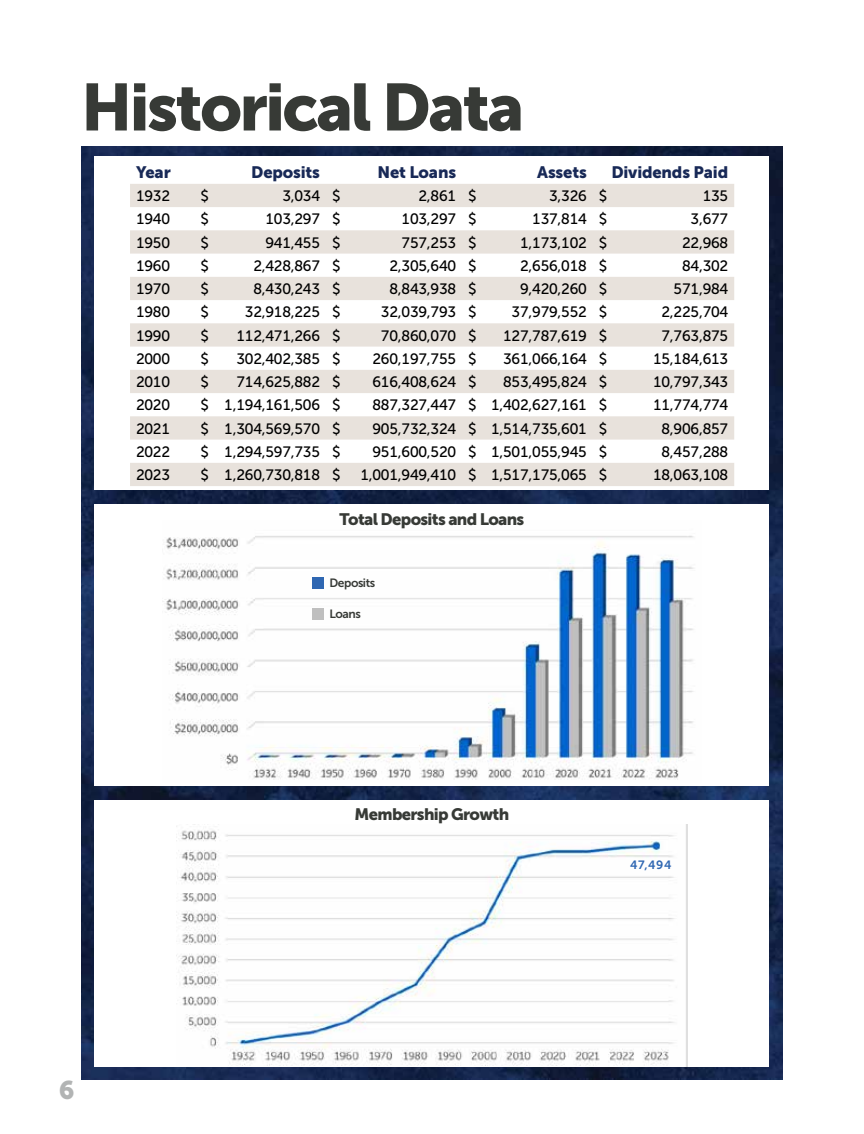
<style>
.page{position:relative;width:864px;height:1134px;background:#fff}
.page>*{position:absolute;margin:0;border:0;box-sizing:border-box;transform-origin:0 0}
.t1{font:66px "Museo Sans 900";letter-spacing:-.04em;color:#373a36}
.t2{font:25.5px "Museo Sans 900";color:#b2b4b4}
.t3{font:16.5px "Museo Sans 900";letter-spacing:-.01em;color:#182957}
.t4{font:16.5px "Museo Sans 900";letter-spacing:-.04em;color:#373a36}
.t5{font:15px "Museo Sans 500";letter-spacing:-.01em;color:#000}
.t6{font:12px "Museo Sans 700";letter-spacing:-.04em;color:#373a36}
.t7{font:12px "Museo Sans 700";color:#2f67b2}
</style>
<div class="page">
<img style="left:81px;top:146px;width:702px;height:934px">
<div style="left:94px;top:156px;width:676px;height:334px;background:#fff"></div>
<svg style="left:130px;top:184px;width:604px;height:302px;fill:#e8e2dc"></svg>
<div style="left:94px;top:800px;width:676px;height:267px;background:#fff"></div>
<img style="left:176px;top:824px;width:512px;height:242px">
<div style="left:94px;top:504px;width:676px;height:282px;background:#fff"></div>
<img style="left:162px;top:536px;width:532px;height:244px">
<div style="left:312px;top:608px;width:11px;height:12px;background:#bfbfbf"></div>
<div style="left:312px;top:577px;width:11px;height:12px;background:#2f67b2"></div>
<h1 class="t1" style="left:81px;top:70px;width:445px">Historical Data</h1>
<p class="t3" style="left:136px;top:163px;width:36px">Year</p>
<p class="t3" style="left:251px;top:163px;width:70px">Deposits</p>
<p class="t3" style="left:378px;top:163px;width:80px">Net Loans</p>
<p class="t3" style="left:537px;top:163px;width:51px">Assets</p>
<p class="t3" style="left:611px;top:163px;width:118px">Dividends Paid</p>
<p class="t5" style="left:136px;top:188px;width:35px">1932</p>
<p class="t5" style="left:201px;top:188px;width:10px">$</p>
<p class="t5" style="left:282px;top:188px;width:60px">3,034 $</p>
<p class="t5" style="left:418px;top:188px;width:60px">2,861 $</p>
<p class="t5" style="left:549px;top:188px;width:60px">3,326 $</p>
<p class="t5" style="left:703px;top:188px;width:27px">135</p>
<p class="t5" style="left:136px;top:211px;width:35px">1940</p>
<p class="t5" style="left:201px;top:211px;width:10px">$</p>
<p class="t5" style="left:265px;top:211px;width:77px">103,297 $</p>
<p class="t5" style="left:402px;top:211px;width:77px">103,297 $</p>
<p class="t5" style="left:532px;top:211px;width:77px">137,814 $</p>
<p class="t5" style="left:691px;top:211px;width:39px">3,677</p>
<p class="t5" style="left:136px;top:234px;width:35px">1950</p>
<p class="t5" style="left:201px;top:234px;width:10px">$</p>
<p class="t5" style="left:265px;top:234px;width:77px">941,455 $</p>
<p class="t5" style="left:402px;top:234px;width:77px">757,253 $</p>
<p class="t5" style="left:520px;top:234px;width:89px">1,173,102 $</p>
<p class="t5" style="left:682px;top:234px;width:48px">22,968</p>
<p class="t5" style="left:136px;top:257px;width:35px">1960</p>
<p class="t5" style="left:201px;top:257px;width:10px">$</p>
<p class="t5" style="left:253px;top:257px;width:89px">2,428,867 $</p>
<p class="t5" style="left:389px;top:257px;width:89px">2,305,640 $</p>
<p class="t5" style="left:520px;top:257px;width:89px">2,656,018 $</p>
<p class="t5" style="left:682px;top:257px;width:48px">84,302</p>
<p class="t5" style="left:136px;top:281px;width:35px">1970</p>
<p class="t5" style="left:201px;top:281px;width:10px">$</p>
<p class="t5" style="left:253px;top:281px;width:89px">8,430,243 $</p>
<p class="t5" style="left:389px;top:281px;width:89px">8,843,938 $</p>
<p class="t5" style="left:520px;top:281px;width:89px">9,420,260 $</p>
<p class="t5" style="left:674px;top:281px;width:56px">571,984</p>
<p class="t5" style="left:136px;top:304px;width:35px">1980</p>
<p class="t5" style="left:201px;top:304px;width:10px">$</p>
<p class="t5" style="left:245px;top:304px;width:97px">32,918,225 $</p>
<p class="t5" style="left:381px;top:304px;width:97px">32,039,793 $</p>
<p class="t5" style="left:512px;top:304px;width:97px">37,979,552 $</p>
<p class="t5" style="left:662px;top:304px;width:68px">2,225,704</p>
<p class="t5" style="left:136px;top:327px;width:35px">1990</p>
<p class="t5" style="left:201px;top:327px;width:10px">$</p>
<p class="t5" style="left:236px;top:327px;width:106px">112,471,266 $</p>
<p class="t5" style="left:381px;top:327px;width:97px">70,860,070 $</p>
<p class="t5" style="left:503px;top:327px;width:106px">127,787,619 $</p>
<p class="t5" style="left:662px;top:327px;width:68px">7,763,875</p>
<p class="t5" style="left:136px;top:350px;width:35px">2000</p>
<p class="t5" style="left:201px;top:350px;width:10px">$</p>
<p class="t5" style="left:236px;top:350px;width:106px">302,402,385 $</p>
<p class="t5" style="left:372px;top:350px;width:106px">260,197,755 $</p>
<p class="t5" style="left:503px;top:350px;width:106px">361,066,164 $</p>
<p class="t5" style="left:653px;top:350px;width:77px">15,184,613</p>
<p class="t5" style="left:136px;top:374px;width:35px">2010</p>
<p class="t5" style="left:201px;top:374px;width:10px">$</p>
<p class="t5" style="left:236px;top:374px;width:106px">714,625,882 $</p>
<p class="t5" style="left:372px;top:374px;width:106px">616,408,624 $</p>
<p class="t5" style="left:503px;top:374px;width:106px">853,495,824 $</p>
<p class="t5" style="left:653px;top:374px;width:77px">10,797,343</p>
<p class="t5" style="left:136px;top:397px;width:35px">2020</p>
<p class="t5" style="left:201px;top:397px;width:141px">$ 1,194,161,506 $</p>
<p class="t5" style="left:372px;top:397px;width:236px">887,327,447 $ 1,402,627,161 $</p>
<p class="t5" style="left:653px;top:397px;width:77px">11,774,774</p>
<p class="t5" style="left:136px;top:420px;width:35px">2021</p>
<p class="t5" style="left:201px;top:420px;width:141px">$ 1,304,569,570 $</p>
<p class="t5" style="left:372px;top:420px;width:236px">905,732,324 $ 1,514,735,601 $</p>
<p class="t5" style="left:662px;top:420px;width:68px">8,906,857</p>
<p class="t5" style="left:136px;top:443px;width:35px">2022</p>
<p class="t5" style="left:201px;top:443px;width:141px">$ 1,294,597,735 $</p>
<p class="t5" style="left:372px;top:443px;width:236px">951,600,520 $ 1,501,055,945 $</p>
<p class="t5" style="left:662px;top:443px;width:68px">8,457,288</p>
<p class="t5" style="left:136px;top:467px;width:35px">2023</p>
<p class="t5" style="left:201px;top:467px;width:141px">$ 1,260,730,818 $</p>
<p class="t5" style="left:360px;top:467px;width:248px">1,001,949,410 $ 1,517,175,065 $</p>
<p class="t5" style="left:653px;top:467px;width:77px">18,063,108</p>
<p class="t4" style="left:340px;top:510px;width:186px">Total Deposits and Loans</p>
<p class="t6" style="left:330px;top:576px;width:47px">Deposits</p>
<p class="t6" style="left:330px;top:607px;width:33px">Loans</p>
<p class="t4" style="left:355px;top:805px;width:156px">Membership Growth</p>
<p class="t7" style="left:630px;top:858px;width:43px">47,494</p>
<h2 class="t2" style="left:59px;top:1076px;width:17px">6</h2>
</div>
